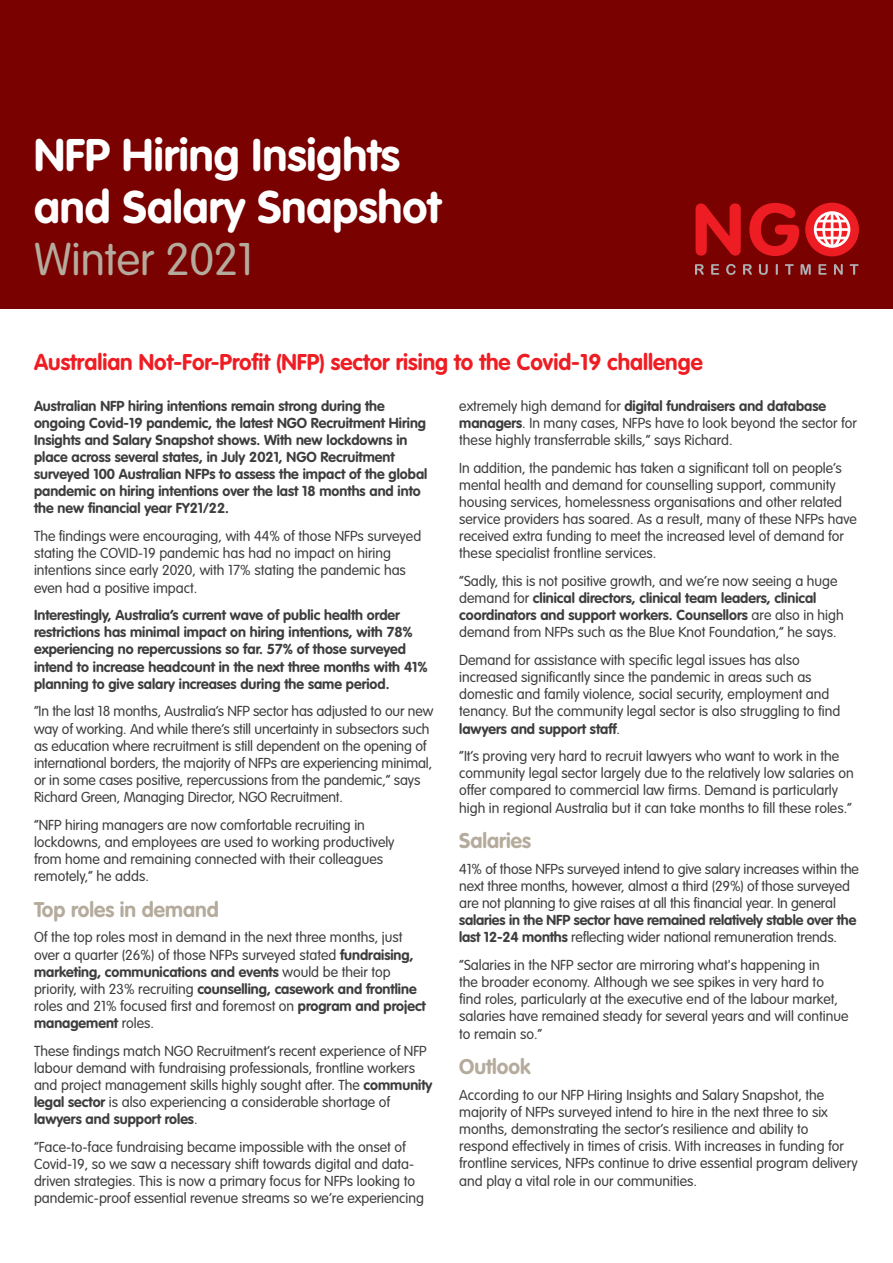
<style>
.page{position:relative;width:893px;height:1263px;background:#fff}
.page>*{position:absolute;margin:0;border:0;box-sizing:border-box;transform-origin:0 0}
.t1{font:700 45px/52.2px "VAG Rounded";color:#fff}
.t2{font:700 22.5px "VAG Rounded";color:#ee1d23}
.t3{font:700 21px "VAG Rounded";color:#b4ab9d}
.t4{font:300 14.25px/17.1px "VAG Rounded";color:#3e3e3f}
.t5{font:700 14.25px/17.1px "VAG Rounded";color:#3e3e3f}
.s1{font-weight:300;color:#b4ab9d}
.s2{font-weight:700}
</style>
<div class="page">
<div style="left:0;top:0;width:893px;height:309px;background:#790100"></div>
<svg style="left:696px;top:203px;width:45px;height:53px"></svg>
<div style="left:805px;top:203px;width:54px;height:53px;background:#ee1d23;border-radius:50%"></div>
<svg style="left:695px;top:264px;width:9px;height:11px"></svg>
<svg style="left:711px;top:264px;width:8px;height:11px"></svg>
<svg style="left:726px;top:264px;width:9px;height:11px"></svg>
<svg style="left:743px;top:264px;width:9px;height:11px"></svg>
<svg style="left:759px;top:264px;width:9px;height:11px"></svg>
<svg style="left:776px;top:264px;width:2px;height:11px"></svg>
<svg style="left:785px;top:264px;width:9px;height:11px"></svg>
<svg style="left:800px;top:264px;width:11px;height:11px"></svg>
<svg style="left:818px;top:264px;width:9px;height:11px"></svg>
<svg style="left:834px;top:264px;width:9px;height:11px"></svg>
<svg style="left:850px;top:264px;width:9px;height:11px"></svg>
<svg style="left:814px;top:211px;width:36px;height:37px"></svg>
<svg style="left:749px;top:203px;width:50px;height:53px"></svg>
<p class="t1" style="left:34px;top:128px;width:408px">NFP Hiring Insights and Salary Snapshot<br><span class="s1">Winter 2021</span></p>
<p class="t2" style="left:34px;top:349px;width:670px">Australian Not-For-Profit (NFP) sector rising to the Covid-19 challenge</p>
<p class="t5" style="left:34px;top:397px;width:395px">Australian NFP hiring intentions remain strong during the ongoing Covid-19 pandemic, the latest NGO Recruitment Hiring Insights and Salary Snapshot shows. With new lockdowns in place across several states, in July 2021, NGO Recruitment surveyed 100 Australian NFPs to assess the impact of the global pandemic on hiring intentions over the last 18 months and into the new financial year FY21/22.</p>
<p class="t4" style="left:34px;top:528px;width:389px">The findings were encouraging, with 44% of those NFPs surveyed stating the COVID-19 pandemic has had no impact on hiring intentions since early 2020, with 17% stating the pandemic has even had a positive impact.</p>
<p class="t5" style="left:34px;top:607px;width:395px">Interestingly, Australia’s current wave of public health order restrictions has minimal impact on hiring intentions, with 78% experiencing no repercussions so far. 57% of those surveyed intend to increase headcount in the next three months with 41% planning to give salary increases during the same period.</p>
<p class="t4" style="left:34px;top:703px;width:401px">“In the last 18 months, Australia’s NFP sector has adjusted to our new way of working. And while there’s still uncertainty in subsectors such as education where recruitment is still dependent on the opening of international borders, the majority of NFPs are experiencing minimal, or in some cases positive, repercussions from the pandemic,” says Richard Green, Managing Director, NGO Recruitment.</p>
<p class="t4" style="left:34px;top:816px;width:362px">“NFP hiring managers are now comfortable recruiting in lockdowns, and employees are used to working productively from home and remaining connected with their colleagues remotely,” he adds.</p>
<p class="t3" style="left:34px;top:897px;width:186px">Top roles in demand</p>
<p class="t4" style="left:34px;top:929px;width:393px">Of the top roles most in demand in the next three months, just over a quarter (26%) of those NFPs surveyed stated <span class="s2">fundraising, marketing, communications and events</span> would be their top priority, with 23% recruiting <span class="s2">counselling, casework and frontline </span>roles and 21% focused first and foremost on <span class="s2">program and project management</span> roles.</p>
<p class="t4" style="left:34px;top:1042px;width:400px">These findings match NGO Recruitment’s recent experience of NFP labour demand with fundraising professionals, frontline workers and project management skills highly sought after. The <span class="s2">community legal sector</span> is also experiencing a considerable shortage of <span class="s2">lawyers and support roles</span>.</p>
<p class="t4" style="left:34px;top:1138px;width:391px">“Face-to-face fundraising became impossible with the onset of Covid-19, so we saw a necessary shift towards digital and data&shy;driven strategies. This is now a primary focus for NFPs looking to pandemic-proof essential revenue streams so we’re experiencing</p>
<p class="t4" style="left:459px;top:397px;width:399px">extremely high demand for <span class="s2">digital fundraisers and database managers</span>. In many cases, NFPs have to look beyond the sector for these highly transferrable skills,” says Richard.</p>
<p class="t4" style="left:459px;top:459px;width:399px">In addition, the pandemic has taken a significant toll on people’s mental health and demand for counselling support, community housing services, homelessness organisations and other related service providers has soared. As a result, many of these NFPs have received extra funding to meet the increased level of demand for these specialist frontline services.</p>
<p class="t4" style="left:459px;top:572px;width:386px">“Sadly, this is not positive growth, and we’re now seeing a huge demand for <span class="s2">clinical directors, clinical team leaders, clinical coordinators and support workers. Counsellors</span> are also in high demand from NFPs such as the Blue Knot Foundation,” he says.</p>
<p class="t4" style="left:459px;top:651px;width:383px">Demand for assistance with specific legal issues has also increased significantly since the pandemic in areas such as domestic and family violence, social security, employment and tenancy. But the community legal sector is also struggling to find <span class="s2">lawyers and support staff</span>.</p>
<p class="t4" style="left:459px;top:748px;width:396px">“It’s proving very hard to recruit lawyers who want to work in the community legal sector largely due to the relatively low salaries on offer compared to commercial law firms. Demand is particularly high in regional Australia but it can take months to fill these roles.”</p>
<p class="t3" style="left:459px;top:829px;width:73px">Salaries</p>
<p class="t4" style="left:459px;top:860px;width:401px">41% of those NFPs surveyed intend to give salary increases within the next three months, however, almost a third (29%) of those surveyed are not planning to give raises at all this financial year. In general <span class="s2">salaries in the NFP sector have remained relatively stable over the last 12-24 months</span> reflecting wider national remuneration trends.</p>
<p class="t4" style="left:459px;top:956px;width:391px">“Salaries in the NFP sector are mirroring what's happening in<br>the broader economy. Although we see spikes in very hard to find roles, particularly at the executive end of the labour market, salaries have remained steady for several years and will continue to remain so.”</p>
<p class="t3" style="left:459px;top:1055px;width:73px">Outlook</p>
<p class="t4" style="left:459px;top:1086px;width:400px">According to our NFP Hiring Insights and Salary Snapshot, the majority of NFPs surveyed intend to hire in the next three to six months, demonstrating the sector’s resilience and ability to respond effectively in times of crisis. With increases in funding for frontline services, NFPs continue to drive essential program delivery and play a vital role in our communities.</p>
</div>
